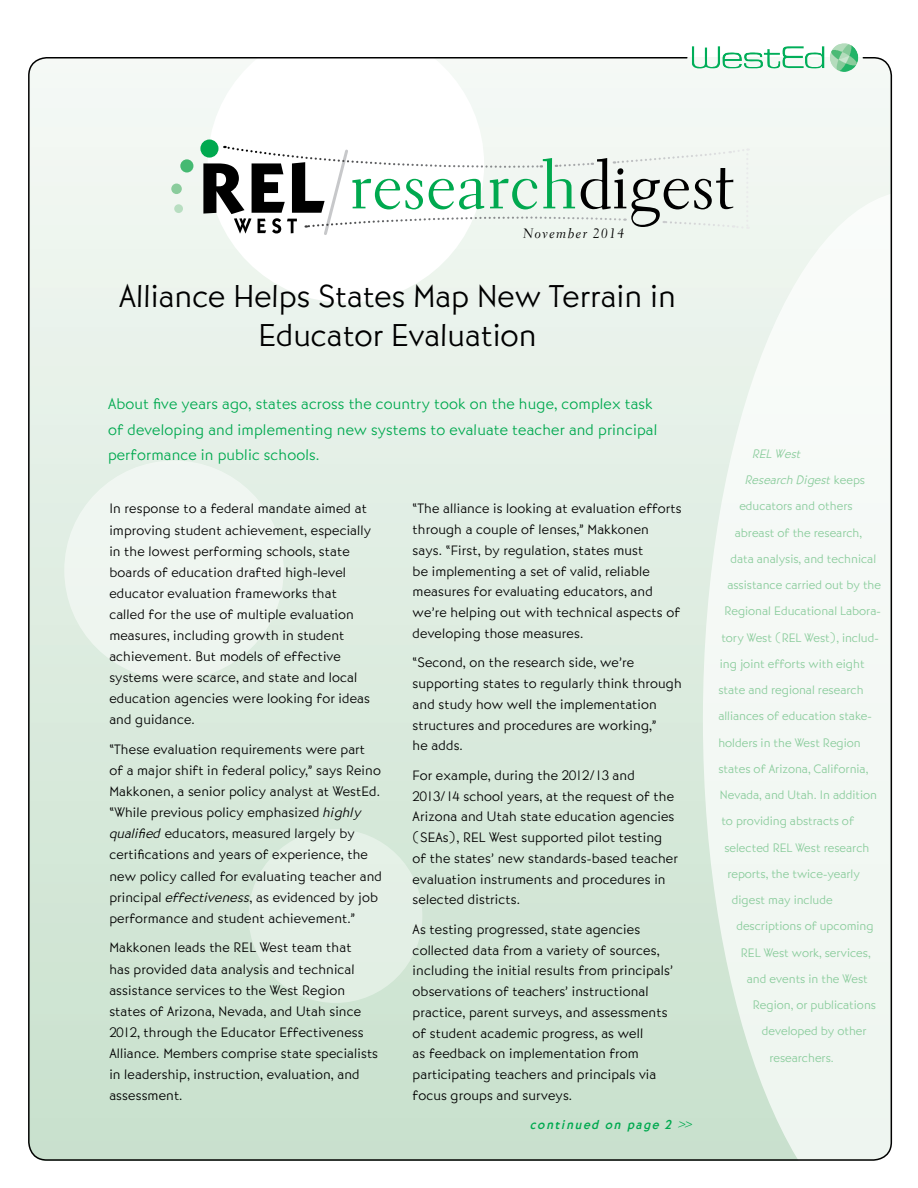
<style>
.page{position:relative;width:918px;height:1188px;background:#fff}
.page>*{position:absolute;margin:0;border:0;box-sizing:border-box;transform-origin:0 0}
.t1{font:33px/39.6px "Bernhard Gothic Lgt";color:#000;text-align:center}
.First_paragraph_fron{font:16.05px/25.5px "Bernhard Gothic Lgt";letter-spacing:.01em;color:#00a94f}
.paragraph_normal{font:14.25px/21.1px "Bernhard Gothic Lgt";letter-spacing:.01em;color:#000}
.t2{font:italic 500 13.5px "Bernhard Gothic";letter-spacing:.1em;color:#00a94f}
.date_first_page{font:13.5px "Electra LH Cursive";letter-spacing:.1em;color:#000}
.front_side_bar{font:12.75px "Bernhard Gothic Lgt";color:#8acc9c}
.front_side_bar-2{font:italic 300 12.75px "Bernhard Gothic";color:#8acc9c}
.s1{font-family:"Bernhard Gothic";font-weight:300;font-style:italic}
.s2{font-family:"Bernhard Gothic Lgt";font-weight:400;font-style:normal}
</style>
<div class="page">
<div style="left:29px;top:58px;width:862px;height:1102px;background:linear-gradient(to bottom,#f5f9f6,#c8e0cd);border-radius:18px"></div>
<div style="left:208px;top:26px;width:276px;height:277px;background:#fff;border-radius:50%"></div>
<div style="left:64px;top:461px;width:220px;height:219px;background:#eff5f0;border-radius:50%"></div>
<div style="left:249px;top:829px;width:173px;height:174px;background:#e3efe6;border-radius:50%"></div>
<img style="left:692px;top:43px;width:167px;height:29px">
<svg style="left:703px;top:190px;width:190px;height:968px;fill:#f2f8f3"></svg>
<div style="left:180px;top:159px;width:13px;height:14px;background:#45b972;border-radius:50%"></div>
<div style="left:172px;top:184px;width:10px;height:10px;background:#8acc9c;border-radius:50%"></div>
<div style="left:174px;top:204px;width:9px;height:9px;background:#b8dec1;border-radius:50%"></div>
<svg style="left:200px;top:140px;width:19px;height:18px"></svg>
<svg style="left:203px;top:145px;width:547px;height:92px"></svg>
<p class="date_first_page" style="left:523px;top:226px;width:103px">November 2014</p>
<h1 class="t1" style="left:119px;top:278px;width:558px">Alliance Helps States Map New Terrain in<br>Educator Evaluation</h1>
<p class="First_paragraph_fron" style="left:108px;top:393px;width:551px">About five years ago, states across the country took on the huge, complex task of developing and implementing new systems to evaluate teacher and principal performance in public schools.</p>
<p class="paragraph_normal" style="left:109px;top:499px;width:263px">In response to a federal mandate aimed at improving student achievement, especially in the lowest performing schools, state boards of education drafted high-level educator evaluation frameworks that called for the use of multiple evaluation measures, including growth in student achievement. But models of effective systems were scarce, and state and local education agencies were looking for ideas and guidance.</p>
<p class="paragraph_normal" style="left:109px;top:740px;width:274px">“These evaluation requirements were part of a major shift in federal policy,” says Reino Makkonen, a senior policy analyst at WestEd. “While previous policy emphasized <span class="s1">highly qualified</span> educators, measured largely by certifications and years of experience, the new policy called for evaluating teacher and principal <span class="s1">effectiveness</span>, as evidenced by job performance and student achievement.”</p>
<p class="paragraph_normal" style="left:109px;top:938px;width:270px">Makkonen leads the REL West team that<br>has provided data analysis and technical assistance services to the West Region states of Arizona, Nevada, and Utah since 2012, through the Educator Effectiveness Alliance. Members comprise state specialists in leadership, instruction, evaluation, and assessment.</p>
<p class="t2" style="left:531px;top:1116px;width:163px">continued on page 2 &gt;&gt;</p>
<p class="paragraph_normal" style="left:413px;top:500px;width:271px;line-height:20.7px">“The alliance is looking at evaluation efforts through a couple of lenses,” Makkonen says. “First, by regulation, states must<br>be implementing a set of valid, reliable measures for evaluating educators, and we’re helping out with technical aspects of developing those measures.</p>
<p class="paragraph_normal" style="left:413px;top:653px;width:271px;line-height:20.7px">“Second, on the research side, we’re supporting states to regularly think through and study how well the implementation structures and procedures are working,”<br>he adds.</p>
<p class="paragraph_normal" style="left:413px;top:766px;width:267px;line-height:20.7px">For example, during the 2012/13 and 2013/14 school years, at the request of the Arizona and Utah state education agencies (SEAs), REL West supported pilot testing of the states’ new standards-based teacher evaluation instruments and procedures in selected districts.</p>
<p class="paragraph_normal" style="left:413px;top:920px;width:262px;line-height:20.7px">As testing progressed, state agencies collected data from a variety of sources, including the initial results from principals’ observations of teachers’ instructional practice, parent surveys, and assessments of student academic progress, as well<br>as feedback on implementation from participating teachers and principals via focus groups and surveys.</p>
<p class="front_side_bar-2" style="left:753px;top:446px;width:50px">REL West</p>
<p class="front_side_bar-2" style="left:745px;top:472px;width:121px">Research Digest <span class="s2">keeps</span></p>
<p class="front_side_bar" style="left:739px;top:498px;width:115px">educators and others</p>
<p class="front_side_bar" style="left:735px;top:524px;width:129px">abreast of the research,</p>
<p class="front_side_bar" style="left:730px;top:550px;width:147px">data analysis, and technical</p>
<p class="front_side_bar" style="left:727px;top:576px;width:155px">assistance carried out by the</p>
<p class="front_side_bar" style="left:724px;top:603px;width:158px">Regional Educational Labora-</p>
<p class="front_side_bar" style="left:721px;top:629px;width:159px">tory West (REL West), includ-</p>
<p class="front_side_bar" style="left:720px;top:655px;width:146px">ing joint efforts with eight</p>
<p class="front_side_bar" style="left:718px;top:681px;width:147px">state and regional research</p>
<p class="front_side_bar" style="left:718px;top:708px;width:155px">alliances of education stake-</p>
<p class="front_side_bar" style="left:718px;top:734px;width:144px">holders in the West Region</p>
<p class="front_side_bar" style="left:718px;top:760px;width:151px">states of Arizona, California,</p>
<p class="front_side_bar" style="left:720px;top:786px;width:159px">Nevada, and Utah. In addition</p>
<p class="front_side_bar" style="left:721px;top:813px;width:134px">to providing abstracts of</p>
<p class="front_side_bar" style="left:724px;top:839px;width:147px">selected REL West research</p>
<p class="front_side_bar" style="left:727px;top:865px;width:134px">reports, the twice-yearly</p>
<p class="front_side_bar" style="left:732px;top:891px;width:102px">digest may include</p>
<p class="front_side_bar" style="left:736px;top:918px;width:139px">descriptions of upcoming</p>
<p class="front_side_bar" style="left:741px;top:944px;width:131px">REL West work, services,</p>
<p class="front_side_bar" style="left:747px;top:970px;width:122px">and events in the West</p>
<p class="front_side_bar" style="left:753px;top:996px;width:125px">Region, or publications</p>
<p class="front_side_bar" style="left:762px;top:1023px;width:106px">developed by other</p>
<p class="front_side_bar" style="left:769px;top:1049px;width:66px">researchers.</p>
</div>
